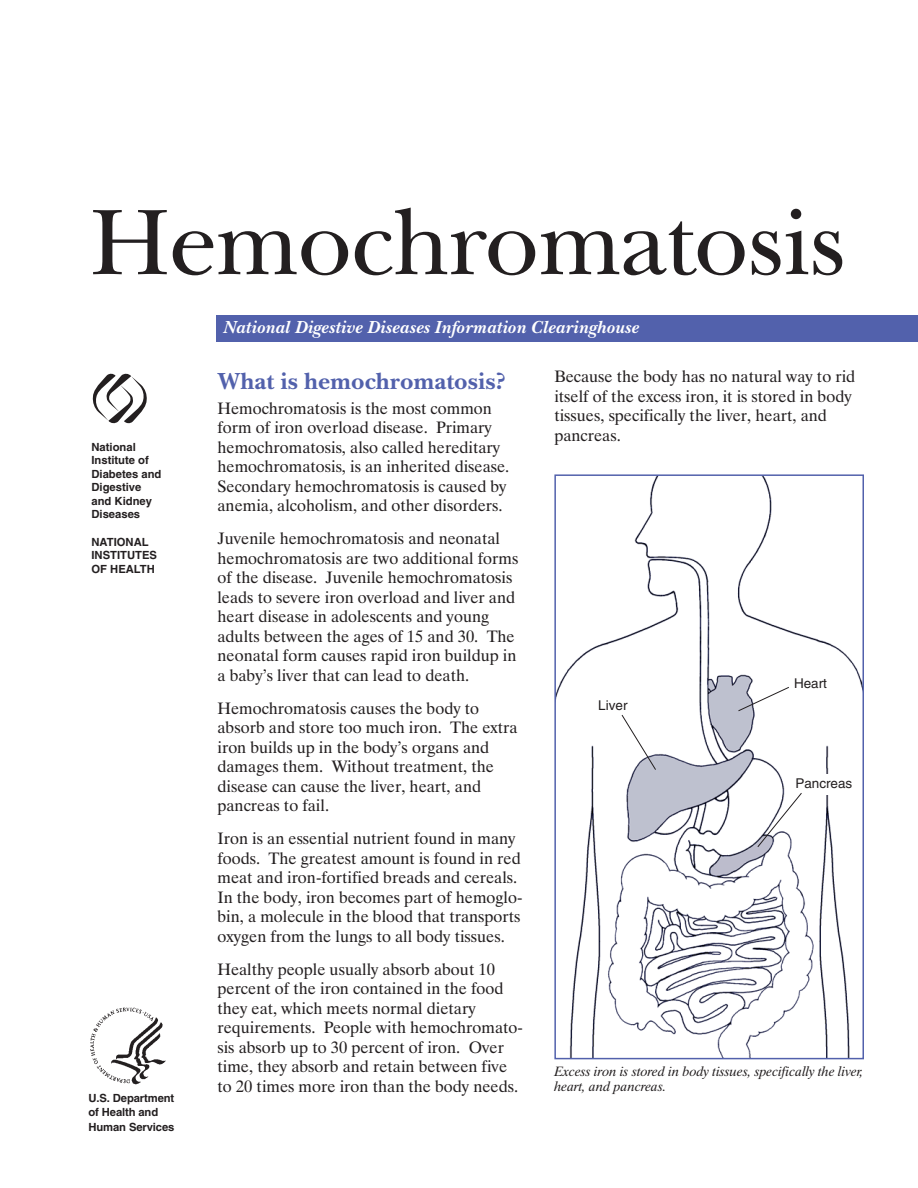
<style>
.page{position:relative;width:918px;height:1188px;background:#fff}
.page>*{position:absolute;margin:0;border:0;box-sizing:border-box;transform-origin:0 0}
.t1{font:96px "New Baskerville ITC";letter-spacing:-.01em;color:#231f20}
.t2{font:700 24px "New Baskerville ITC";color:#5261ac}
.t3{font:italic 700 18px "New Baskerville ITC";color:#fff}
.t4{font:16.5px/19.5px "Dutch 801 BT";color:#231f20}
.t5{font:italic 13.5px/15px "Dutch 801 BT";color:#231f20}
.t6{font:13.5px "Helvetica";color:#231f20}
.t7{font:700 11.25px/13.5px "Helvetica";color:#231f20}
</style>
<div class="page">
<img style="left:557px;top:477px;width:304px;height:579px">
<div style="left:554px;top:474px;width:310px;height:585px;border:2px solid #5261ac"></div>
<div style="left:794px;top:774px;width:63px;height:21px;background:#fff"></div>
<svg style="left:621px;top:686px;width:182px;height:162px"></svg>
<div style="left:216px;top:315px;width:702px;height:27px;background:#5261ac"></div>
<svg style="left:93px;top:374px;width:54px;height:49px"></svg>
<img style="left:90px;top:1008px;width:76px;height:76px">
<h1 class="t1" style="left:90px;top:205px;width:758px">Hemochromatosis</h1>
<p class="t7" style="left:91px;top:441px;width:72px">National<br>Institute of<br>Diabetes and<br>Digestive and Kidney<br>Diseases</p>
<p class="t7" style="left:91px;top:536px;width:67px">NATIONAL<br>INSTITUTES<br>OF HEALTH</p>
<p class="t7" style="left:89px;top:1092px;width:87px;line-height:14.4px">U.S. Department of Health and<br>Human Services</p>
<p class="t3" style="left:224px;top:320px;width:418px">National Digestive Diseases Information Clearinghouse</p>
<h2 class="t2" style="left:218px;top:372px;width:290px">What is hemochromatosis?</h2>
<p class="t4" style="left:218px;top:400px;width:293px">Hemochromatosis is the most common form of iron overload disease. Primary hemochromatosis, also called hereditary hemochromatosis, is an inherited disease.<br>Secondary hemochromatosis is caused by anemia, alcoholism, and other disorders.</p>
<p class="t4" style="left:218px;top:531px;width:302px">Juvenile hemochromatosis and neonatal hemochromatosis are two additional forms of the disease. Juvenile hemochromatosis leads to severe iron overload and liver and heart disease in adolescents and young adults between the ages of 15 and 30. The neonatal form causes rapid iron buildup in a baby’s liver that can lead to death.</p>
<p class="t4" style="left:218px;top:700px;width:302px">Hemochromatosis causes the body to absorb and store too much iron. The extra iron builds up in the body’s organs and damages them. Without treatment, the disease can cause the liver, heart, and pancreas to fail.</p>
<p class="t4" style="left:218px;top:831px;width:307px">Iron is an essential nutrient found in many foods. The greatest amount is found in red meat and iron-fortified breads and cereals.<br>In the body, iron becomes part of hemoglo&shy;bin, a molecule in the blood that transports oxygen from the lungs to all body tissues.</p>
<p class="t4" style="left:218px;top:961px;width:307px">Healthy people usually absorb about 10 percent of the iron contained in the food they eat, which meets normal dietary requirements. People with hemochromato&shy;sis absorb up to 30 percent of iron. Over time, they absorb and retain between five to 20 times more iron than the body needs.</p>
<p class="t4" style="left:554px;top:369px;width:302px">Because the body has no natural way to rid itself of the excess iron, it is stored in body tissues, specifically the liver, heart, and pancreas.</p>
<p class="t6" style="left:598px;top:700px;width:31px">Liver</p>
<p class="t6" style="left:794px;top:678px;width:34px">Heart</p>
<p class="t6" style="left:795px;top:778px;width:59px">Pancreas</p>
<p class="t5" style="left:554px;top:1065px;width:311px">Excess iron is stored in body tissues, specifically the liver, heart, and pancreas.</p>
</div>
